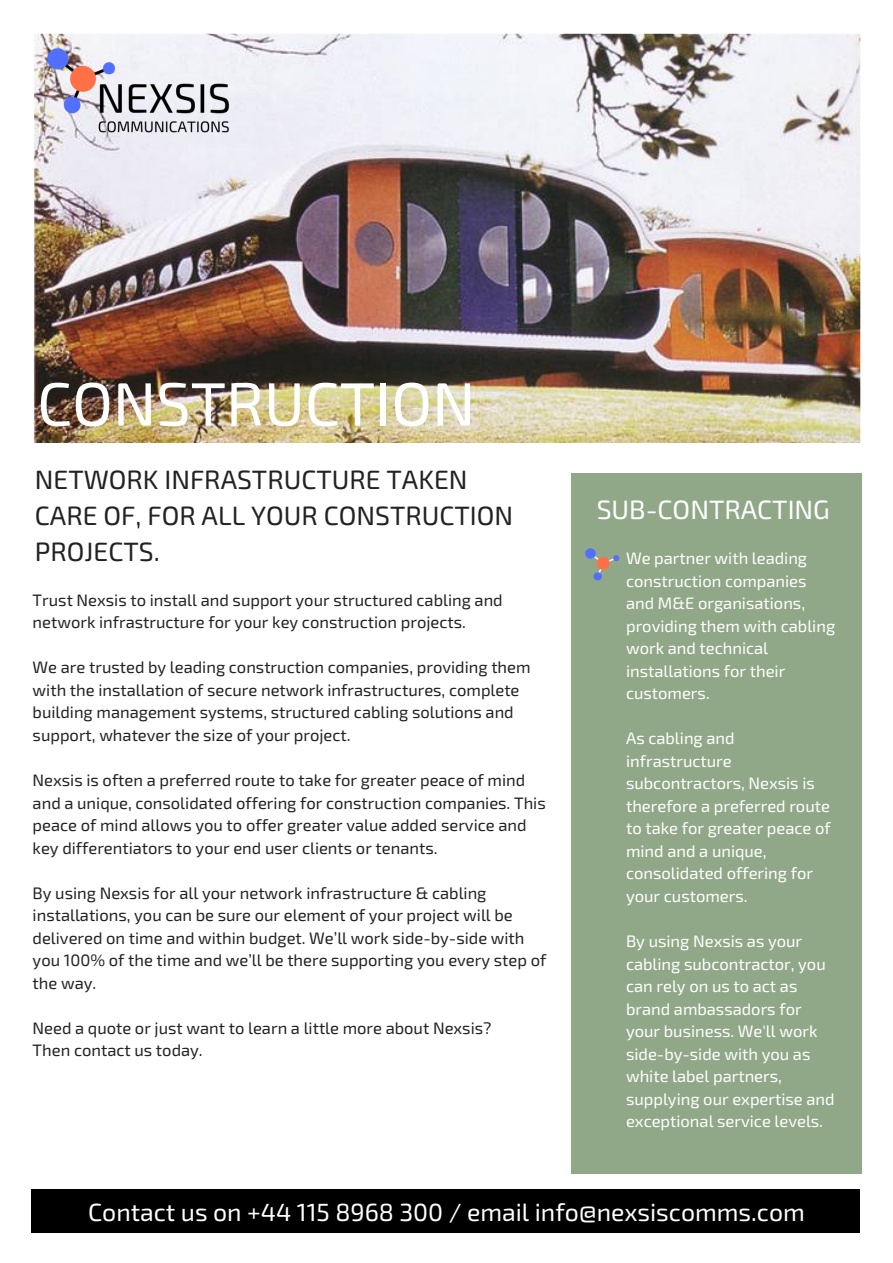
<style>
.page{position:relative;width:893px;height:1263px;background:#fff}
.page>*{position:absolute;margin:0;border:0;box-sizing:border-box;transform-origin:0 0}
.t1{font:61.2px "Exo 2";color:#fff}
.t2{font:26.55px/36px "Exo 2";color:#222}
.t3{font:26.55px "Exo 2";color:#fff}
.t4{font:24.9px "Exo 2";color:#fff}
.t5{font:16.5px/22.5px "Exo 2";color:#222}
.t6{font:16.5px/22.5px "Exo 2";color:#fff}
</style>
<div class="page">
<img style="left:34px;top:34px;width:826px;height:409px">
<div style="left:32px;top:1189px;width:828px;height:44px;background:#000"></div>
<div style="left:571px;top:473px;width:290px;height:700px;background:#91a888"></div>
<img style="left:47px;top:46px;width:183px;height:90px">
<img style="left:585px;top:548px;width:35px;height:33px">
<h1 class="t1" style="left:37px;top:364px;width:440px">CONSTRUCTION</h1>
<h2 class="t2" style="left:35px;top:460px;width:480px">NETWORK INFRASTRUCTURE TAKEN<br>CARE OF, FOR ALL YOUR CONSTRUCTION<br>PROJECTS.</h2>
<p class="t5" style="left:33px;top:588px;width:472px">Trust Nexsis to install and support your structured cabling and network infrastructure for your key construction projects.</p>
<p class="t5" style="left:33px;top:655px;width:499px">We are trusted by leading construction companies, providing them with the installation of secure network infrastructures, complete building management systems, structured cabling solutions and support, whatever the size of your project.</p>
<p class="t5" style="left:33px;top:768px;width:515px">Nexsis is often a preferred route to take for greater peace of mind and a unique, consolidated offering for construction companies. This peace of mind allows you to offer greater value added service and key differentiators to your end user clients or tenants.</p>
<p class="t5" style="left:33px;top:881px;width:515px">By using Nexsis for all your network infrastructure &amp; cabling installations, you can be sure our element of your project will be delivered on time and within budget. We’ll work side-by-side with you 100% of the time and we’ll be there supporting you every step of the way.</p>
<p class="t5" style="left:33px;top:1016px;width:460px">Need a quote or just want to learn a little more about Nexsis?<br>Then contact us today.</p>
<h2 class="t3" style="left:597px;top:493px;width:235px">SUB-CONTRACTING</h2>
<p class="t6" style="left:626px;top:546px;width:211px">We partner with leading construction companies and M&amp;E organisations, providing them with cabling work and technical installations for their customers.</p>
<p class="t6" style="left:626px;top:726px;width:206px">As cabling and infrastructure subcontractors, Nexsis is therefore a preferred route to take for greater peace of mind and a unique, consolidated offering for your customers.</p>
<p class="t6" style="left:626px;top:929px;width:210px">By using Nexsis as your cabling subcontractor, you can rely on us to act as brand ambassadors for your business. We'll work side-by-side with you as white label partners, supplying our expertise and exceptional service levels.</p>
<h3 class="t4" style="left:88px;top:1196px;width:718px">Contact us on +44 115 8968 300 / email info@nexsiscomms.com</h3>
</div>
